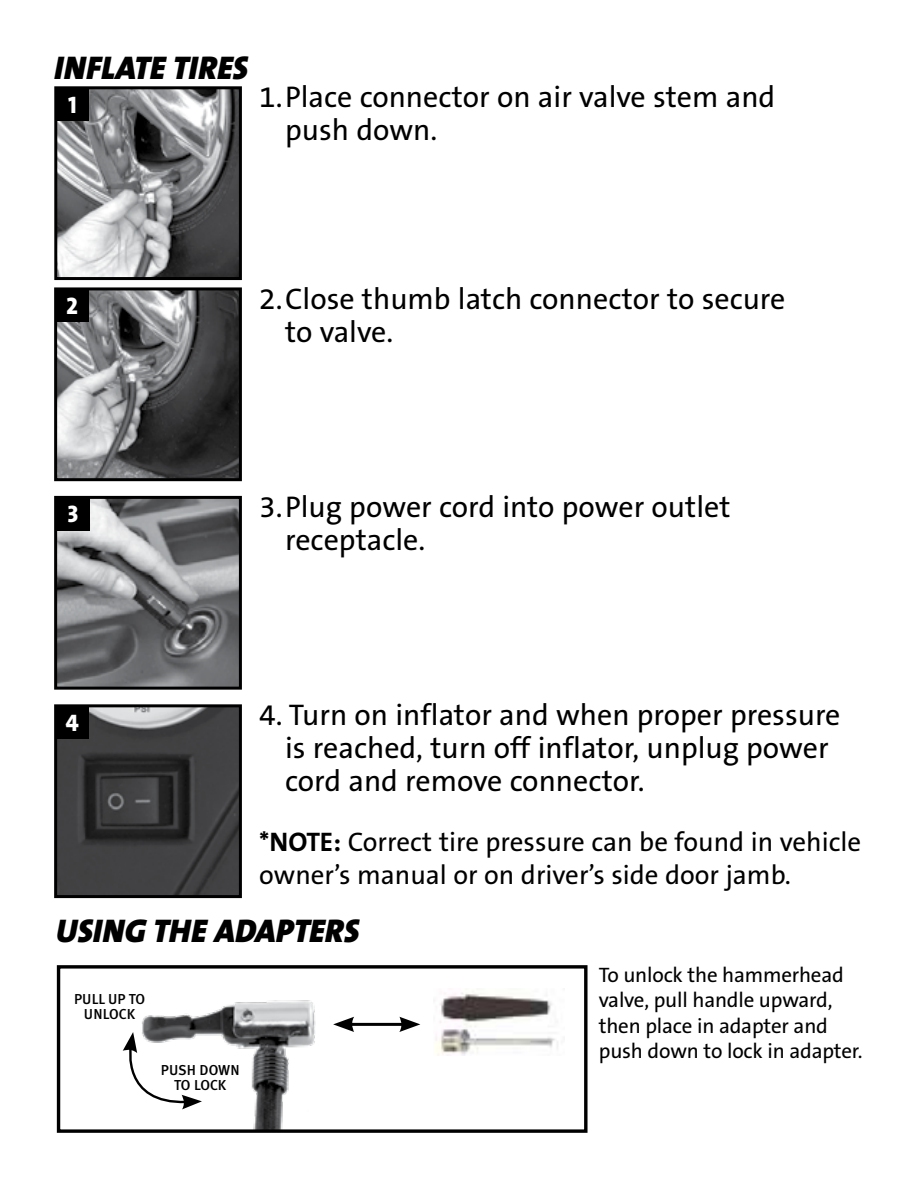
<style>
.page{position:relative;width:918px;height:1188px;background:#fff}
.page>*{position:absolute;margin:0;border:0;box-sizing:border-box;transform-origin:0 0}
.t1{font:italic 33px "The Sans Black Caps";color:#000}
.t2{font:30px/33px "The Sans Q5 Rg TF";color:#000}
.t3{font:27px/33px "The Sans Q5 Rg TF";color:#000}
.t4{font:24px "The Sans Extra Bold Caps";color:#fff}
.t5{font:21px/25.2px "The Sans Q5 Rg TF";letter-spacing:-.01em;color:#000}
.t6{font:500 14.4px/14.4px "Meta Plus";color:#000;text-align:center}
.s1{font-family:"The Sans Q7 Bd TF"}
</style>
<div class="page">
<img style="left:58px;top:90px;width:180px;height:186px">
<div style="left:54px;top:86px;width:188px;height:194px;border:3px solid #000"></div>
<div style="left:56px;top:88px;width:33px;height:33px;background:#000"></div>
<img style="left:58px;top:291px;width:180px;height:186px">
<div style="left:54px;top:287px;width:188px;height:194px;border:3px solid #000"></div>
<div style="left:56px;top:289px;width:33px;height:33px;background:#000"></div>
<img style="left:58px;top:500px;width:180px;height:186px">
<div style="left:54px;top:496px;width:188px;height:194px;border:3px solid #000"></div>
<div style="left:56px;top:497px;width:34px;height:33px;background:#000"></div>
<img style="left:58px;top:708px;width:180px;height:186px">
<div style="left:54px;top:704px;width:188px;height:194px;border:3px solid #000"></div>
<div style="left:56px;top:706px;width:33px;height:33px;background:#000"></div>
<img style="left:142px;top:1000px;width:174px;height:129px">
<div style="left:57px;top:965px;width:531px;height:168px;border:3px solid #000"></div>
<svg style="left:122px;top:1032px;width:80px;height:77px"></svg>
<img style="left:433px;top:991px;width:125px;height:64px">
<hr style="left:350px;top:1023px;width:54px;height:3px;background:#000">
<svg style="left:333px;top:1017px;width:21px;height:15px"></svg>
<svg style="left:399px;top:1017px;width:21px;height:15px"></svg>
<p class="t1" style="left:54px;top:40px;width:195px">INFLATE TIRES</p>
<p class="t4" style="left:68px;top:85px;width:10px">1</p>
<p class="t2" style="left:285px;top:82px;width:492px;text-indent:-26px">1. Place connector on air valve stem and push down.</p>
<p class="t4" style="left:66px;top:286px;width:13px">2</p>
<p class="t2" style="left:285px;top:284px;width:502px;text-indent:-26px">2. Close thumb latch connector to secure to valve.</p>
<p class="t4" style="left:67px;top:494px;width:13px">3</p>
<p class="t4" style="left:66px;top:703px;width:15px">4</p>
<p class="t2" style="left:285px;top:492px;width:447px;text-indent:-26px">3. Plug power cord into power outlet receptacle.</p>
<p class="t2" style="left:285px;top:700px;width:557px;text-indent:-26px">4. Turn on inflator and when proper pressure is reached, turn off inflator, unplug power cord and remove connector.</p>
<p class="t3" style="left:259px;top:827px;width:604px"><span class="s1">*NOTE:</span> Correct tire pressure can be found in vehicle owner’s manual or on driver’s side door jamb.</p>
<p class="t1" style="left:56px;top:903px;width:305px">USING THE ADAPTERS</p>
<p class="t6" style="left:74px;top:992px;width:72px">PULL UP TO<br>UNLOCK</p>
<p class="t6" style="left:161px;top:1063px;width:80px">PUSH DOWN<br>TO LOCK</p>
<p class="t5" style="left:599px;top:964px;width:265px">To unlock the hammerhead valve, pull handle upward, then place in adapter and push down to lock in adapter.</p>
</div>
